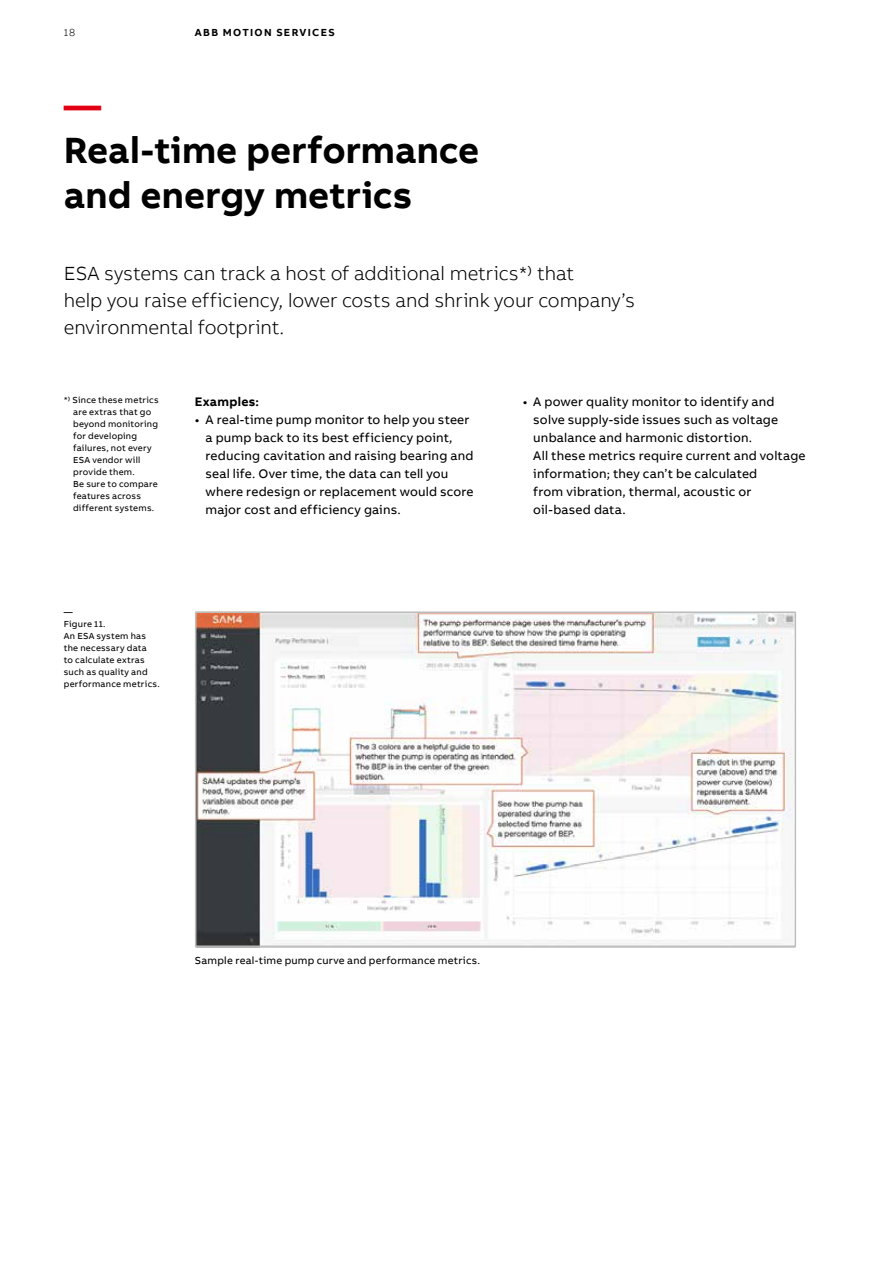
<style>
.page{position:relative;width:893px;height:1263px;background:#fff}
.page>*{position:absolute;margin:0;border:0;box-sizing:border-box;transform-origin:0 0}
.t1{font:700 37.5px/45px "AB Bvoice";color:#000}
.t2{font:700 37.5px "AB Bvoice";color:#e30015}
.t3{font:300 19.5px/27px "AB Bvoice";letter-spacing:-.005em;color:#000}
.t4{font:12.75px/18px "AB Bvoice";letter-spacing:.015em;color:#000}
.t5{font:700 12.75px "AB Bvoice";letter-spacing:.02em;color:#000}
.t6{font:10.5px "AB Bvoice";letter-spacing:.02em;color:#000}
.t7{font:700 10.5px "AB Bvoice";letter-spacing:.125em;color:#000}
.t8{font:300 10.5px "AB Bvoice";color:#000}
.t9{font:9px/12px "AB Bvoice";letter-spacing:.025em;color:#000}
</style>
<div class="page">
<img style="left:195px;top:611px;width:601px;height:337px">
<p class="t8" style="left:64px;top:26px;width:13px">18</p>
<p class="t7" style="left:195px;top:25px;width:141px">ABB MOTION SERVICES</p>
<h1 class="t2" style="left:64px;top:81px;width:39px">—</h1>
<h1 class="t1" style="left:64px;top:128px;width:417px">Real-time performance and energy metrics</h1>
<h2 class="t3" style="left:64px;top:260px;width:573px">ESA systems can track a host of additional metrics*) that<br>help you raise efficiency, lower costs and shrink your company’s environmental footprint.</h2>
<p class="t9" style="left:73px;top:394px;width:87px;text-indent:-9px">*) Since these metrics are extras that go beyond monitoring for developing failures, not every<br>ESA vendor will provide them.<br>Be sure to compare features across different systems.</p>
<p class="t4" style="left:533px;top:393px;width:274px;text-indent:-11px">• A power quality monitor to identify and solve supply-side issues such as voltage unbalance and harmonic distortion.<br>All these metrics require current and voltage information; they can’t be calculated<br>from vibration, thermal, acoustic or oil-based data.</p>
<p class="t5" style="left:195px;top:393px;width:66px">Examples:</p>
<p class="t4" style="left:206px;top:411px;width:270px;text-indent:-11px">• A real-time pump monitor to help you steer a pump back to its best efficiency point, reducing cavitation and raising bearing and seal life. Over time, the data can tell you where redesign or replacement would score major cost and efficiency gains.</p>
<p class="t9" style="left:64px;top:606px;width:98px">—<br>Figure 11.<br>An ESA system has the necessary data<br>to calculate extras such as quality and performance metrics.</p>
<p class="t6" style="left:195px;top:954px;width:287px">Sample real-time pump curve and performance metrics.</p>
</div>
